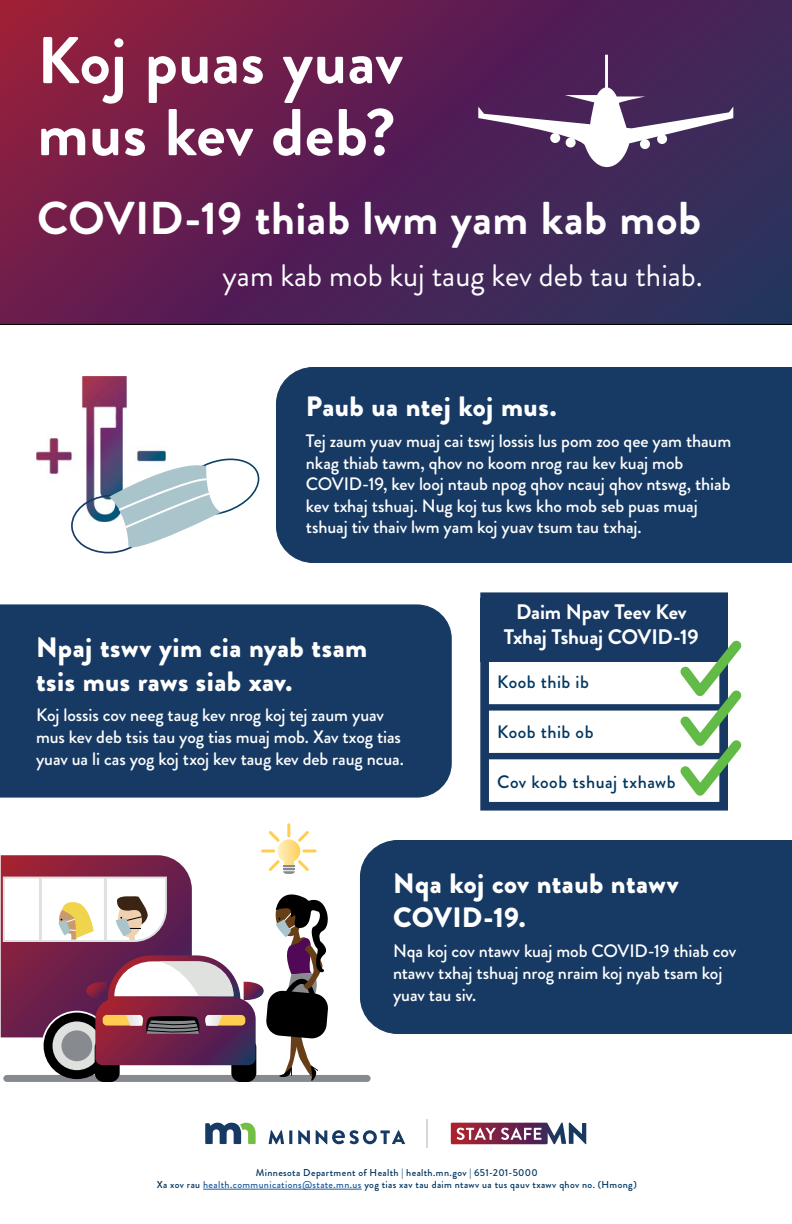
<style>
.page{position:relative;width:792px;height:1224px;background:#fff}
.page>*{position:absolute;margin:0;border:0;box-sizing:border-box;transform-origin:0 0}
.Heading_1{font:700 66px/72px "Brandon Grotesque";letter-spacing:.005em;color:#fff}
.Heading_1-2{font:700 46px "Brandon Grotesque";letter-spacing:.01em;color:#fff}
.Subtitle{font:31px "Brandon Grotesque";color:#fff}
.Heading_2{font:900 28px/33.6px "Brandon Grotesque";letter-spacing:.015em;color:#fff}
.Paragraph_Style_1{font:700 21px/25.2px "Brandon Grotesque";letter-spacing:-.01em;color:#fff;text-align:center}
.Body{font:500 18px/21.6px "Brandon Grotesque";letter-spacing:-.005em;color:#fff}
.Body_-_no_space{font:500 18px "Brandon Grotesque";letter-spacing:.025em;color:#003660}
.Body_-_no_space-2{font:500 10px/12px "Brandon Grotesque";letter-spacing:.035em;color:#003660;text-align:center}
.s1{color:#215e9e}
</style>
<div class="page">
<svg style="left:0;top:0;width:792px;height:325px;background:#592151"></svg>
<hr style="left:203px;top:1189px;width:159px;height:1px;background:#215e9e">
<svg style="left:205px;top:1123px;width:51px;height:21px"></svg>
<svg style="left:269px;top:1130px;width:15px;height:14px"></svg>
<hr style="left:289px;top:1130px;width:3px;height:14px;background:#173a64">
<svg style="left:298px;top:1130px;width:12px;height:14px"></svg>
<svg style="left:316px;top:1130px;width:89px;height:14px"></svg>
<svg style="left:451px;top:1123px;width:135px;height:21px"></svg>
<hr style="left:426px;top:1119px;width:2px;height:29px;background:#d6d7d6">
<div style="left:276px;top:367px;width:516px;height:196px;background:#173a64"></div>
<div style="left:0;top:604px;width:452px;height:194px;background:#173a64"></div>
<div style="left:360px;top:840px;width:432px;height:194px;background:#173a64"></div>
<svg style="left:478px;top:55px;width:255px;height:112px"></svg>
<div style="left:7px;top:1075px;width:360px;height:7px;background:#878a8f"></div>
<svg style="left:1px;top:825px;width:327px;height:257px"></svg>
<div style="left:480px;top:592px;width:248px;height:219px;border:9px solid #173963"></div>
<div style="left:480px;top:598px;width:242px;height:64px;background:#173963"></div>
<div style="left:488px;top:753px;width:237px;height:6px;background:#173963"></div>
<div style="left:486px;top:704px;width:237px;height:7px;background:#173963"></div>
<svg style="left:672px;top:632px;width:70px;height:175px"></svg>
<img style="left:36px;top:377px;width:130px;height:97px">
<svg style="left:71px;top:459px;width:188px;height:94px"></svg>
<h1 class="Heading_1" style="left:37px;top:25px;width:367px">Koj puas yuav mus kev deb?</h1>
<h1 class="Heading_1-2" style="left:37px;top:186px;width:665px">COVID-19 thiab lwm yam kab mob</h1>
<p class="Subtitle" style="left:223px;top:254px;width:482px">yam kab mob kuj taug kev deb tau thiab.</p>
<h2 class="Heading_2" style="left:306px;top:390px;width:252px">Paub ua ntej koj mus.</h2>
<p class="Body" style="left:306px;top:430px;width:427px">Tej zaum yuav muaj cai tswj lossis lus pom zoo qee yam thaum nkag thiab tawm, qhov no koom nrog rau kev kuaj mob COVID-19, kev looj ntaub npog qhov ncauj qhov ntswg, thiab kev txhaj tshuaj. Nug koj tus kws kho mob seb puas muaj tshuaj tiv thaiv lwm yam koj yuav tsum tau txhaj.</p>
<h2 class="Heading_2" style="left:36px;top:631px;width:333px">Npaj tswv yim cia nyab tsam tsis mus raws siab xav.</h2>
<p class="Body" style="left:36px;top:705px;width:370px">Koj lossis cov neeg taug kev nrog koj tej zaum yuav mus kev deb tsis tau yog tias muaj mob. Xav txog tias yuav ua li cas yog koj txoj kev taug kev deb raug ncua.</p>
<p class="Paragraph_Style_1" style="left:504px;top:600px;width:196px">Daim Npav Teev Kev<br>Txhaj Tshuaj COVID-19</p>
<p class="Body_-_no_space" style="left:497px;top:669px;width:93px">Koob thib ib</p>
<p class="Body_-_no_space" style="left:497px;top:719px;width:98px">Koob thib ob</p>
<p class="Body_-_no_space" style="left:497px;top:769px;width:180px">Cov koob tshuaj txhawb</p>
<h2 class="Heading_2" style="left:393px;top:867px;width:287px">Nqa koj cov ntaub ntawv<br>COVID-19.</h2>
<p class="Body" style="left:393px;top:941px;width:345px">Nqa koj cov ntawv kuaj mob COVID-19 thiab cov ntawv txhaj tshuaj nrog nraim koj nyab tsam koj yuav tau siv.</p>
<p class="Body_-_no_space-2" style="left:157px;top:1167px;width:482px">Minnesota Department of Health | health.mn.gov | 651-201-5000<br>Xa xov rau <span class="s1">health.communications@state.mn.us</span> yog tias xav tau daim ntawv ua tus qauv txawv qhov no. (Hmong)</p>
</div>
